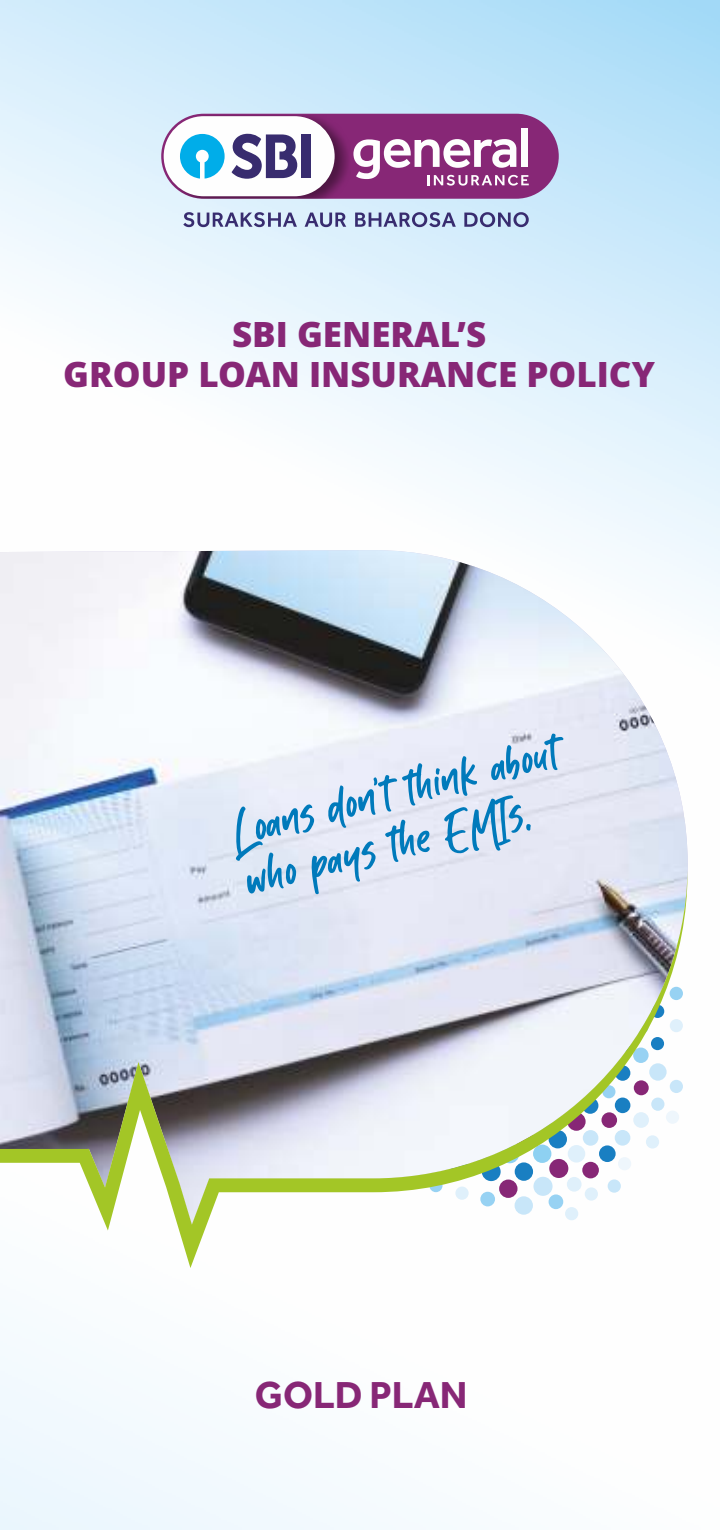
<style>
.page{position:relative;width:720px;height:1530px;background:#fff}
.page>*{position:absolute;margin:0;border:0;box-sizing:border-box;transform-origin:0 0}
.t1{font:71px/50.8px "Kabut Hitam";color:#007abb}
.t2{font:700 38.75px "Effra";color:#872776}
.t3{font:800 35px/40.8px "Open Sans";color:#872776;text-align:center}
</style>
<div class="page">
<img style="left:0;top:0;width:720px;height:1530px">
<img style="left:0;top:550px;width:688px;height:321px">
<svg style="left:0;top:871px;width:688px;height:397px"></svg>
<svg style="left:183px;top:212px;width:114px;height:15px"></svg>
<svg style="left:305px;top:213px;width:41px;height:14px"></svg>
<svg style="left:355px;top:212px;width:101px;height:15px"></svg>
<svg style="left:464px;top:212px;width:65px;height:15px"></svg>
<div style="left:161px;top:114px;width:398px;height:85px;background:#872776;border-radius:43px"></div>
<img style="left:167px;top:115px;width:183px;height:84px">
<div style="left:164px;top:116px;width:171px;height:80px;background:#fefefe;border-radius:40px"></div>
<svg style="left:180px;top:134px;width:45px;height:45px"></svg>
<svg style="left:232px;top:134px;width:65px;height:45px"></svg>
<div style="left:302px;top:134px;width:9px;height:44px;background:#382c6f"></div>
<div style="left:522px;top:129px;width:6px;height:38px;background:#fefefe"></div>
<svg style="left:353px;top:139px;width:176px;height:47px"></svg>
<p class="t3" style="left:63px;top:317px;width:593px">SBI GENERAL’S<br>GROUP LOAN INSURANCE POLICY</p>
<h1 class="t1" style="left:225px;top:800px;width:337px;rotate:-14deg">Loans don’t think about who pays the EMIs.</h1>
<p class="t2" style="left:255px;top:1382px;width:214px">GOLD PLAN</p>
</div>
